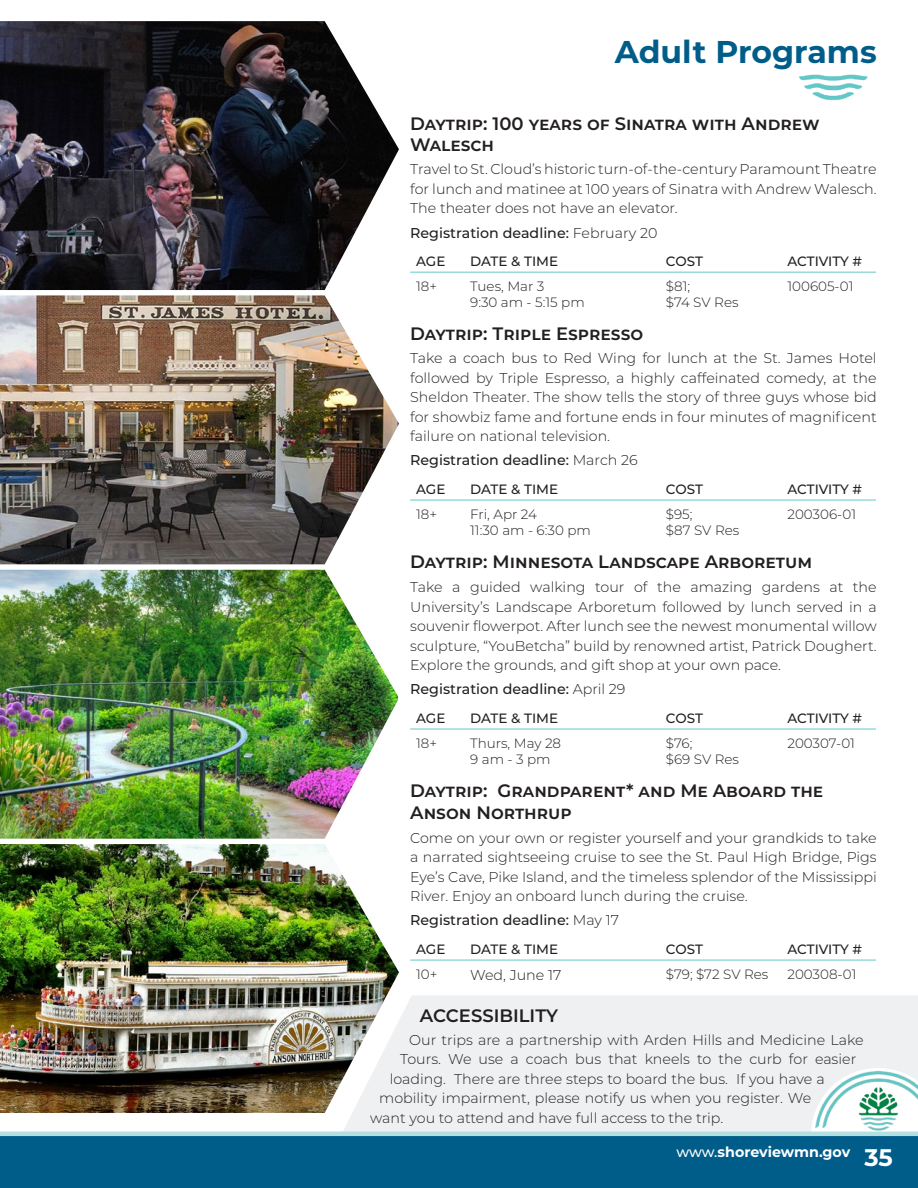
<style>
.page{position:relative;width:918px;height:1188px;background:#fff}
.page>*{position:absolute;margin:0;border:0;box-sizing:border-box;transform-origin:0 0}
.t1{font:700 31.5px "Montserrat";color:#005d8a}
.t2{font:700 24px "Montserrat";color:#fff}
.t3{font:600 18px/21.6px "Montserrat";color:#231f20}
.t4{font:300 14.25px/19.5px "Montserrat";color:#231f20;text-align:justify}
.t5{font:500 14.25px "Montserrat";color:#231f20}
.t6{font:700 14.25px "Montserrat";color:#fff}
.t7{font:300 13.5px/16.2px "Montserrat";color:#231f20}
.t8{font:500 13.5px "Montserrat";letter-spacing:-.01em;color:#231f20}
.s1{font-weight:300}
.s2{font-weight:500}
</style>
<div class="page">
<img style="left:0;top:570px;width:398px;height:269px">
<img style="left:0;top:295px;width:399px;height:269px">
<img style="left:0;top:21px;width:399px;height:269px">
<img style="left:0;top:844px;width:399px;height:269px">
<svg style="left:330px;top:995px;width:588px;height:137px;background:#eaeced"></svg>
<img style="left:811px;top:1068px;width:107px;height:64px">
<div style="left:0;top:1136px;width:918px;height:52px;background:#005d8a"></div>
<hr style="left:0;top:1132px;width:918px;height:4px;background:#b3dfe0">
<img style="left:799px;top:74px;width:69px;height:27px">
<hr style="left:410px;top:272px;width:54px;height:1px;background:#63c7c6">
<hr style="left:464px;top:272px;width:196px;height:1px;background:#63c7c6">
<hr style="left:660px;top:272px;width:121px;height:1px;background:#63c7c6">
<hr style="left:781px;top:272px;width:95px;height:1px;background:#63c7c6">
<hr style="left:410px;top:500px;width:54px;height:1px;background:#63c7c6">
<hr style="left:464px;top:500px;width:196px;height:1px;background:#63c7c6">
<hr style="left:660px;top:500px;width:121px;height:1px;background:#63c7c6">
<hr style="left:781px;top:500px;width:95px;height:1px;background:#63c7c6">
<hr style="left:410px;top:729px;width:54px;height:1px;background:#63c7c6">
<hr style="left:464px;top:729px;width:196px;height:1px;background:#63c7c6">
<hr style="left:660px;top:729px;width:121px;height:1px;background:#63c7c6">
<hr style="left:781px;top:729px;width:95px;height:1px;background:#63c7c6">
<hr style="left:410px;top:960px;width:54px;height:1px;background:#63c7c6">
<hr style="left:464px;top:960px;width:196px;height:1px;background:#63c7c6">
<hr style="left:660px;top:960px;width:121px;height:1px;background:#63c7c6">
<hr style="left:781px;top:960px;width:95px;height:1px;background:#63c7c6">
<h1 class="t1" style="left:615px;top:29px;width:264px">Adult Programs</h1>
<p class="t3" style="left:410px;top:112px;width:411px">Daytrip: 100 years of Sinatra with Andrew<br>Walesch</p>
<p class="t4" style="left:410px;top:159px;width:468px">Travel to St. Cloud’s historic turn-of-the-century Paramount Theatre for lunch and matinee at 100 years of Sinatra with Andrew Walesch.<br>The theater does not have an elevator.</p>
<p class="t5" style="left:410px;top:223px;width:249px">Registration deadline: <span class="s1">February 20</span></p>
<p class="t8" style="left:416px;top:252px;width:31px">AGE</p>
<p class="t8" style="left:470px;top:252px;width:89px">DATE &amp; TIME</p>
<p class="t8" style="left:666px;top:252px;width:39px">COST</p>
<p class="t8" style="left:787px;top:252px;width:76px">ACTIVITY #</p>
<p class="t7" style="left:416px;top:278px;width:22px">18+</p>
<p class="t7" style="left:470px;top:278px;width:116px">Tues, Mar 3<br>9:30 am - 5:15 pm</p>
<p class="t7" style="left:666px;top:278px;width:74px">$81;<br>$74 SV Res</p>
<p class="t7" style="left:787px;top:278px;width:67px">100605-01</p>
<p class="t3" style="left:410px;top:322px;width:234px">Daytrip: Triple Espresso</p>
<p class="t4" style="left:410px;top:348px;width:468px">Take a coach bus to Red Wing for lunch at the St. James Hotel followed by Triple Espresso, a highly caffeinated comedy, at the Sheldon Theater. The show tells the story of three guys whose bid for showbiz fame and fortune ends in four minutes of magnificent failure on national television.</p>
<p class="t5" style="left:410px;top:450px;width:229px">Registration deadline: <span class="s1">March 26</span></p>
<p class="t8" style="left:416px;top:480px;width:31px">AGE</p>
<p class="t8" style="left:470px;top:480px;width:89px">DATE &amp; TIME</p>
<p class="t8" style="left:666px;top:480px;width:39px">COST</p>
<p class="t8" style="left:787px;top:480px;width:76px">ACTIVITY #</p>
<p class="t7" style="left:416px;top:506px;width:22px">18+</p>
<p class="t7" style="left:470px;top:506px;width:122px">Fri, Apr 24<br>11:30 am - 6:30 pm</p>
<p class="t7" style="left:666px;top:506px;width:75px">$95;<br>$87 SV Res</p>
<p class="t7" style="left:787px;top:506px;width:70px">200306-01</p>
<p class="t3" style="left:410px;top:550px;width:403px">Daytrip: Minnesota Landscape Arboretum</p>
<p class="t4" style="left:410px;top:577px;width:468px">Take a guided walking tour of the amazing gardens at the University’s Landscape Arboretum followed by lunch served in a souvenir flowerpot. After lunch see the newest monumental willow sculpture, “YouBetcha” build by renowned artist, Patrick Doughert.<br>Explore the grounds, and gift shop at your own pace.</p>
<p class="t5" style="left:410px;top:679px;width:217px">Registration deadline: <span class="s1">April 29</span></p>
<p class="t8" style="left:416px;top:709px;width:31px">AGE</p>
<p class="t8" style="left:470px;top:709px;width:89px">DATE &amp; TIME</p>
<p class="t8" style="left:666px;top:709px;width:39px">COST</p>
<p class="t8" style="left:787px;top:709px;width:76px">ACTIVITY #</p>
<p class="t7" style="left:416px;top:735px;width:22px">18+</p>
<p class="t7" style="left:470px;top:735px;width:92px">Thurs, May 28<br>9 am - 3 pm</p>
<p class="t7" style="left:666px;top:735px;width:75px">$76;<br>$69 SV Res</p>
<p class="t7" style="left:787px;top:735px;width:69px">200307-01</p>
<p class="t3" style="left:410px;top:779px;width:415px">Daytrip: Grandparent* and Me Aboard the<br>Anson Northrup</p>
<p class="t4" style="left:410px;top:828px;width:468px">Come on your own or register yourself and your grandkids to take a narrated sightseeing cruise to see the St. Paul High Bridge, Pigs Eye’s Cave, Pike Island, and the timeless splendor of the Mississippi River. Enjoy an onboard lunch during the cruise.</p>
<p class="t5" style="left:410px;top:910px;width:210px">Registration deadline: <span class="s1">May 17</span></p>
<p class="t8" style="left:416px;top:940px;width:31px">AGE</p>
<p class="t8" style="left:470px;top:940px;width:89px">DATE &amp; TIME</p>
<p class="t8" style="left:666px;top:940px;width:39px">COST</p>
<p class="t8" style="left:787px;top:940px;width:76px">ACTIVITY #</p>
<p class="t7" style="left:416px;top:966px;width:23px">10+</p>
<p class="t4" style="left:470px;top:965px;width:93px">Wed, June 17</p>
<p class="t7" style="left:666px;top:966px;width:104px">$79; $72 SV Res</p>
<p class="t7" style="left:787px;top:966px;width:71px">200308-01</p>
<p class="t3" style="left:420px;top:1004px;width:140px">ACCESSIBILITY</p>
<p class="t4" style="left:409px;top:1029px;width:456px">Our trips are a partnership with Arden Hills and Medicine Lake</p>
<p class="t4" style="left:400px;top:1049px;width:458px">Tours. We use a coach bus that kneels to the curb for easier</p>
<p class="t4" style="left:390px;top:1068px;width:436px">loading. There are three steps to board the bus. If you have a</p>
<p class="t4" style="left:379px;top:1088px;width:433px">mobility impairment, please notify us when you register. We</p>
<p class="t4" style="left:370px;top:1107px;width:354px">want you to attend and have full access to the trip.</p>
<p class="t6" style="left:677px;top:1141px;width:175px"><span class="s2">www.</span>shoreviewmn.gov</p>
<h2 class="t2" style="left:865px;top:1140px;width:30px">35</h2>
</div>
